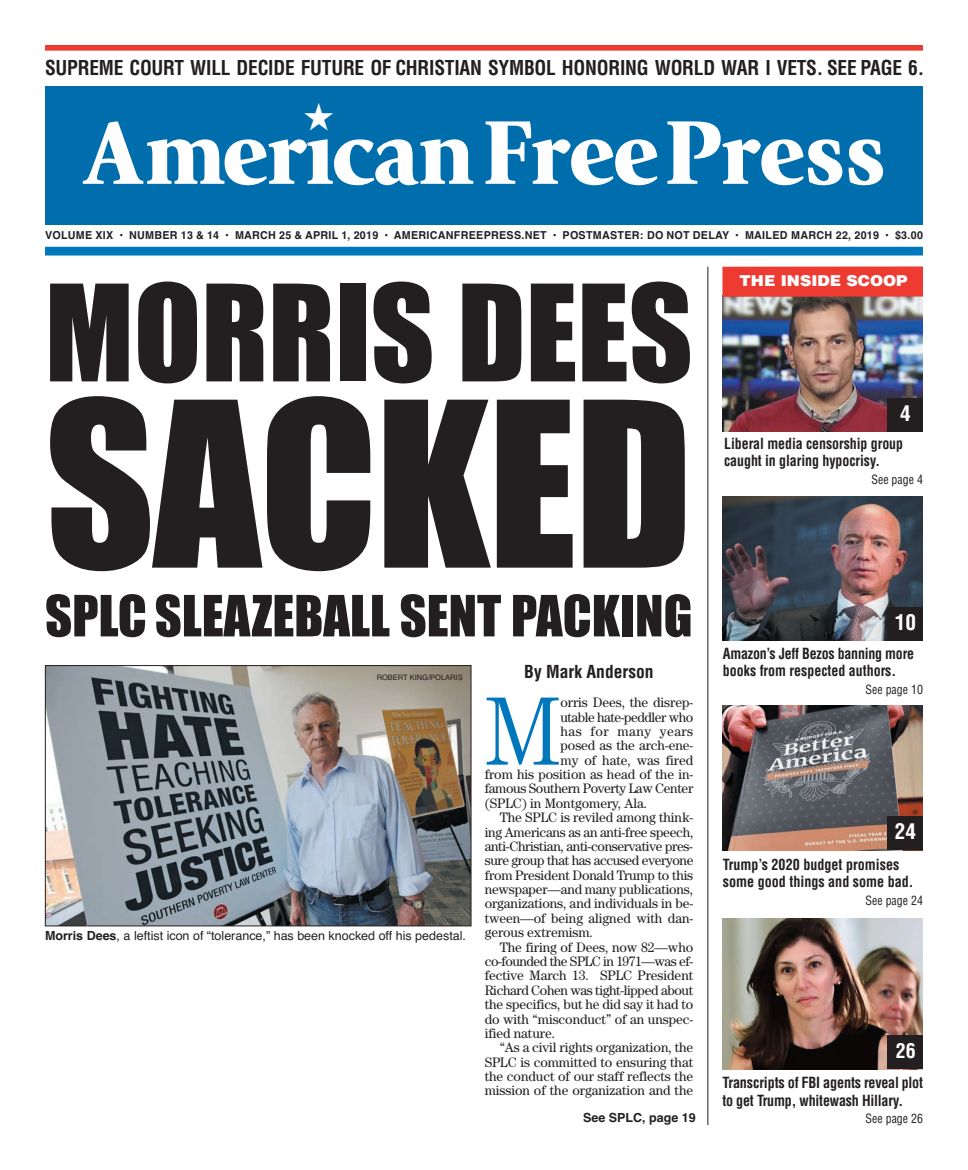
<style>
.page{position:relative;width:968px;height:1170px;background:#fff}
.page>*{position:absolute;margin:0;border:0;box-sizing:border-box;transform-origin:0 0}
.t1{font:212.5px "Impact";letter-spacing:-.01em;color:#231f20}
.t2{font:123.75px "Impact";color:#231f20}
.t3{font:300 97.38px "Century";color:#07b}
.t4{font:900 94.5px "Giovanni";letter-spacing:-.015em;color:#fff;scale:.96 1}
.t5{font:52.5px "Impact";color:#231f20}
.t6{font:700 condensed 21.25px "Helvetica";color:#fff}
.t7{font:700 condensed 20px "Helvetica";letter-spacing:-.01em;color:#231f20}
.t8{font:700 condensed 20px "Helvetica";color:#fff}
.t9{font:700 condensed 17.5px "Helvetica";color:#231f20}
.t10{font:700 condensed 15px/17.5px "Helvetica";letter-spacing:-.005em;color:#231f20;scale:.93 1}
.t11{font:700 condensed 15px/17.5px "Helvetica";letter-spacing:-.005em;color:#231f20;scale:.95 1}
.t12{font:700 condensed 15px/17.5px "Helvetica";letter-spacing:-.005em;color:#231f20;scale:.94 1}
.t13{font:900 15px "Helvetica";color:#fff;scale:1.05 1}
.t14{font:13.75px "Century";letter-spacing:-.005em;color:#231f20}
.t15{font:13.75px "Century";letter-spacing:-.025em;color:#231f20}
.t16{font:13.75px "Century";letter-spacing:-.035em;color:#231f20}
.t17{font:13.75px "Century";letter-spacing:-.03em;color:#231f20}
.t18{font:13.75px "Century";letter-spacing:.035em;color:#231f20}
.t19{font:12.5px "Helvetica";color:#231f20}
.t20{font:condensed 12.5px "Helvetica";color:#231f20;scale:.95 1}
.t21{font:700 12.5px "Helvetica";color:#231f20}
.t22{font:700 11px "Helvetica";letter-spacing:.025em;color:#231f20}
.t23{font:7.5px "Helvetica";color:#231f20}
.s1{font-weight:400}
.s2{font-weight:700}
</style>
<div class="page">
<div style="left:45px;top:86px;width:877px;height:138px;background:#006dad"></div>
<div style="left:45px;top:247px;width:877px;height:9px;background:#07b"></div>
<div style="left:45px;top:45px;width:877px;height:6px;background:#ee3b32"></div>
<img style="left:722px;top:297px;width:200px;height:135px">
<img style="left:723px;top:497px;width:200px;height:143px">
<img style="left:723px;top:706px;width:199px;height:144px">
<img style="left:722px;top:918px;width:201px;height:151px">
<div style="left:887px;top:607px;width:36px;height:34px;background:#231f20"></div>
<div style="left:887px;top:398px;width:36px;height:34px;background:#231f20"></div>
<div style="left:887px;top:1036px;width:35px;height:33px;background:#231f20"></div>
<div style="left:887px;top:817px;width:35px;height:33px;background:#231f20"></div>
<hr style="left:707px;top:267px;width:1px;height:858px;background:#231f20">
<div style="left:722px;top:266px;width:201px;height:31px;background:#ee3b32"></div>
<img style="left:47px;top:667px;width:422px;height:257px">
<div style="left:45px;top:665px;width:426px;height:261px;border:1px solid #231f20"></div>
<h3 class="t7" style="left:45px;top:55px;width:880px">SUPREME COURT WILL DECIDE FUTURE OF CHRISTIAN SYMBOL HONORING WORLD WAR I VETS. SEE PAGE 6.</h3>
<h3 class="t4" style="left:84px;top:96px;width:836px">AmericanFree Press</h3>
<p class="t22" style="left:45px;top:231px;width:879px">VOLUME XIX • NUMBER 13 &amp; 14 <span class="s1">•</span> MARCH 25 &amp; APRIL 1, 2019 <span class="s1">•</span> AMERICANFREEPRESS.NET <span class="s1">•</span> POSTMASTER: DO NOT DELAY <span class="s1">•</span> MAILED MARCH 22, 2019 <span class="s1">•</span> $3.00</p>
<h2 class="t2" style="left:45px;top:293px;width:649px">MORRIS DEES</h2>
<h1 class="t1" style="left:45px;top:416px;width:649px">SACKED</h1>
<h3 class="t5" style="left:45px;top:599px;width:649px">SPLC SLEAZEBALL SENT PACKING</h3>
<p class="t23" style="left:376px;top:674px;width:88px">ROBERT KING/POLARIS</p>
<p class="t9" style="left:524px;top:661px;width:131px">By Mark Anderson</p>
<h3 class="t3" style="left:484px;top:675px;width:78px">M</h3>
<p class="t14" style="left:560px;top:694px;width:134px">orris Dees, the disrep-</p>
<p class="t16" style="left:560px;top:709px;width:134px">utable hate-peddler who</p>
<p class="t18" style="left:560px;top:723px;width:134px">has for many years</p>
<p class="t14" style="left:560px;top:738px;width:134px">posed as the arch-ene-</p>
<p class="t14" style="left:560px;top:752px;width:134px">my of hate, was fired</p>
<p class="t14" style="left:484px;top:766px;width:210px">from his position as head of the in-</p>
<p class="t15" style="left:484px;top:781px;width:210px">famous Southern Poverty Law Center</p>
<p class="t14" style="left:484px;top:795px;width:164px">(SPLC) in Montgomery, Ala.</p>
<p class="t14" style="left:499px;top:809px;width:195px">The SPLC is reviled among think-</p>
<p class="t14" style="left:484px;top:824px;width:210px">ing Americans as an anti-free speech,</p>
<p class="t15" style="left:484px;top:838px;width:210px">anti-Christian, anti-conservative pres-</p>
<p class="t15" style="left:484px;top:853px;width:210px">sure group that has accused everyone</p>
<p class="t14" style="left:484px;top:867px;width:210px">from President Donald Trump to this</p>
<p class="t14" style="left:484px;top:881px;width:210px">newspaper—and many publications,</p>
<p class="t14" style="left:484px;top:896px;width:210px">organizations, and individuals in be-</p>
<p class="t14" style="left:484px;top:910px;width:210px">tween—of being aligned with dan-</p>
<p class="t14" style="left:484px;top:925px;width:110px">gerous extremism.</p>
<p class="t14" style="left:499px;top:939px;width:195px">The firing of Dees, now 82—who</p>
<p class="t16" style="left:484px;top:953px;width:210px">co-founded the SPLC in 1971—was ef-</p>
<p class="t14" style="left:484px;top:968px;width:210px">fective March 13. SPLC President</p>
<p class="t17" style="left:484px;top:982px;width:210px">Richard Cohen was tight-lipped about</p>
<p class="t14" style="left:484px;top:996px;width:210px">the specifics, but he did say it had to</p>
<p class="t14" style="left:484px;top:1011px;width:210px">do with “misconduct” of an unspec-</p>
<p class="t14" style="left:484px;top:1025px;width:72px">ified nature.</p>
<p class="t14" style="left:499px;top:1040px;width:195px">“As a civil rights organization, the</p>
<p class="t14" style="left:484px;top:1054px;width:210px">SPLC is committed to ensuring that</p>
<p class="t14" style="left:484px;top:1068px;width:210px">the conduct of our staff reflects the</p>
<p class="t14" style="left:484px;top:1083px;width:210px">mission of the organization and the</p>
<p class="t19" style="left:45px;top:931px;width:422px"><span class="s2">Morris Dees</span>, a leftist icon of “tolerance,” has been knocked off his pedestal.</p>
<p class="t21" style="left:583px;top:1113px;width:114px">See SPLC, page 19</p>
<p class="t13" style="left:739px;top:271px;width:161px">THE INSIDE SCOOP</p>
<h3 class="t6" style="left:900px;top:401px;width:12px">4</h3>
<p class="t10" style="left:724px;top:434px;width:194px">Liberal media censorship group caught in glaring hypocrisy.</p>
<p class="t20" style="left:871px;top:471px;width:56px">See page 4</p>
<h3 class="t6" style="left:894px;top:609px;width:23px">10</h3>
<p class="t10" style="left:723px;top:644px;width:207px">Amazon’s Jeff Bezos banning more books from respected authors.</p>
<p class="t20" style="left:865px;top:681px;width:62px">See page 10</p>
<h3 class="t6" style="left:894px;top:819px;width:23px">24</h3>
<p class="t12" style="left:722px;top:855px;width:204px">Trump’s 2020 budget promises some good things and some bad.</p>
<p class="t20" style="left:865px;top:892px;width:62px">See page 24</p>
<h3 class="t8" style="left:895px;top:1038px;width:21px">26</h3>
<p class="t11" style="left:722px;top:1074px;width:212px">Transcripts of FBI agents reveal plot to get Trump, whitewash Hillary.</p>
<p class="t20" style="left:865px;top:1111px;width:62px">See page 26</p>
</div>
